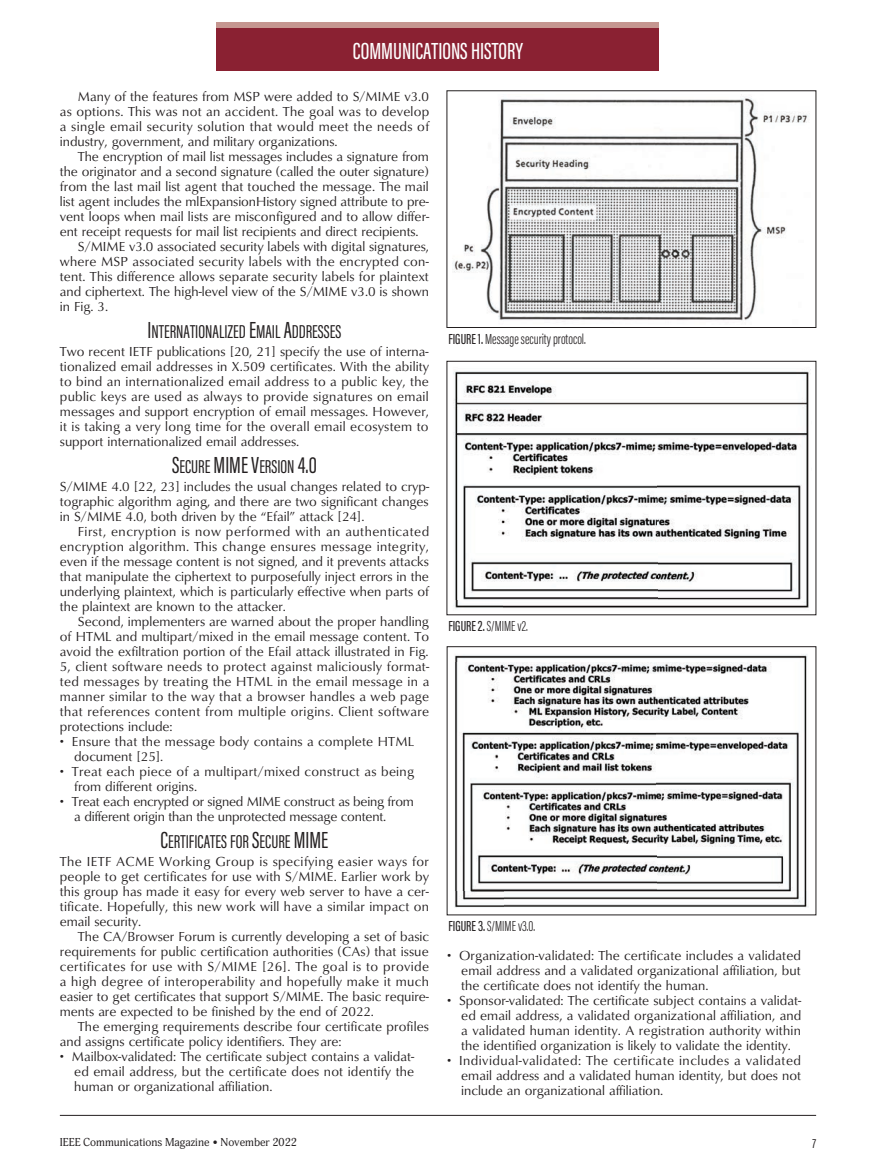
<style>
.page{position:relative;width:876px;height:1173px;background:#fff}
.page>*{position:absolute;margin:0;border:0;box-sizing:border-box;transform-origin:0 0}
.t1{font:500 24px "Acumin Pro Extra Cond";color:#fff}
.t2{font:19.2px "Acumin Pro Extra Cond Regular SC800";color:#231f20}
.t3{font:300 15px "Acumin Pro Extra Cond";color:#231f20}
.t4{font:13.5px/15px "Classico URW";color:#231f20;text-align:justify}
.t5{font:13.5px/15px "Classico URW";letter-spacing:.02em;color:#231f20}
.t6{font:13.5px "Acumin Pro Extra Cond Regular SC800";color:#231f20}
.t7{font:11.25px "Adonis";color:#231f20}
.s1{font-size:24px}
.s2{font-weight:500}
</style>
<div class="page">
<hr style="left:60px;top:1115px;width:756px;height:1px;background:#231f20">
<div style="left:216px;top:22px;width:443px;height:23px;background:#c59690"></div>
<div style="left:216px;top:28px;width:443px;height:43px;background:#8a2132"></div>
<img style="left:452px;top:94px;width:357px;height:227px">
<div style="left:447px;top:91px;width:369px;height:237px;border:1px solid #231f20"></div>
<img style="left:504px;top:416px;width:305px;height:183px">
<img style="left:453px;top:369px;width:358px;height:47px">
<img style="left:453px;top:415px;width:51px;height:194px">
<img style="left:503px;top:599px;width:306px;height:10px">
<img style="left:504px;top:704px;width:303px;height:186px">
<img style="left:454px;top:654px;width:354px;height:50px">
<img style="left:454px;top:704px;width:50px;height:204px">
<img style="left:504px;top:890px;width:304px;height:18px">
<h1 class="t1" style="left:353px;top:36px;width:172px">COMMUNICATIONS HISTORY</h1>
<p class="t4" style="left:60px;top:88px;width:371px;text-indent:18px">Many of the features from MSP were added to S/MIME v3.0 as options. This was not an accident. The goal was to develop a single email security solution that would meet the needs of industry, government, and military organizations.</p>
<p class="t4" style="left:78px;top:148px;width:353px">The encryption of mail list messages includes a signature from</p>
<p class="t4" style="left:60px;top:163px;width:371px">the originator and a second signature (called the outer signature)</p>
<p class="t4" style="left:60px;top:178px;width:370px">from the last mail list agent that touched the message. The mail</p>
<p class="t4" style="left:60px;top:193px;width:370px">list agent includes the mlExpansionHistory signed attribute to pre-</p>
<p class="t4" style="left:60px;top:208px;width:371px">vent loops when mail lists are misconfigured and to allow differ-</p>
<p class="t4" style="left:60px;top:223px;width:360px">ent receipt requests for mail list recipients and direct recipients.</p>
<p class="t4" style="left:78px;top:238px;width:353px">S/MIME v3.0 associated security labels with digital signatures,</p>
<p class="t5" style="left:60px;top:253px;width:370px">where MSP associated security labels with the encrypted con-</p>
<p class="t4" style="left:60px;top:268px;width:370px">tent. This difference allows separate security labels for plaintext</p>
<p class="t4" style="left:60px;top:283px;width:370px">and ciphertext. The high-level view of the S/MIME v3.0 is shown</p>
<p class="t4" style="left:60px;top:298px;width:50px">in Fig. 3.</p>
<h2 class="t2" style="left:148px;top:320px;width:195px"><span class="s1">I</span>NTERNATIONALIZED <span class="s1">E</span>MAIL <span class="s1">A</span>DDRESSES</h2>
<p class="t4" style="left:60px;top:343px;width:371px">Two recent IETF publications [20, 21] specify the use of interna&shy;tionalized email addresses in X.509 certificates. With the ability to bind an internationalized email address to a public key, the public keys are used as always to provide signatures on email messages and support encryption of email messages. However, it is taking a very long time for the overall email ecosystem to support internationalized email addresses.</p>
<h2 class="t2" style="left:172px;top:455px;width:146px"><span class="s1">S</span>ECURE <span class="s1">MIME V</span>ERSION <span class="s1">4.0</span></h2>
<p class="t4" style="left:60px;top:478px;width:371px">S/MIME 4.0 [22, 23] includes the usual changes related to cryp&shy;tographic algorithm aging, and there are two significant changes in S/MIME 4.0, both driven by the “Efail” attack [24].</p>
<p class="t4" style="left:60px;top:523px;width:371px;text-indent:18px">First, encryption is now performed with an authenticated encryption algorithm. This change ensures message integrity, even if the message content is not signed, and it prevents attacks that manipulate the ciphertext to purposefully inject errors in the underlying plaintext, which is particularly effective when parts of the plaintext are known to the attacker.</p>
<p class="t4" style="left:60px;top:613px;width:371px;text-indent:18px">Second, implementers are warned about the proper handling of HTML and multipart/mixed in the email message content. To avoid the exfiltration portion of the Efail attack illustrated in Fig.<br>5, client software needs to protect against maliciously format&shy;ted messages by treating the HTML in the email message in a manner similar to the way that a browser handles a web page that references content from multiple origins. Client software protections include:</p>
<p class="t4" style="left:74px;top:733px;width:341px;text-indent:-14px">• Ensure that the message body contains a complete HTML document [25].</p>
<p class="t5" style="left:74px;top:763px;width:341px;text-indent:-14px">• Treat each piece of a multipart/mixed construct as being from different origins.</p>
<p class="t4" style="left:74px;top:793px;width:341px;text-indent:-14px">• Treat each encrypted or signed MIME construct as being from a different origin than the unprotected message content.</p>
<h2 class="t2" style="left:161px;top:830px;width:169px"><span class="s1">C</span>ERTIFICATES FOR <span class="s1">S</span>ECURE <span class="s1">MIME</span></h2>
<p class="t4" style="left:60px;top:853px;width:371px">The IETF ACME Working Group is specifying easier ways for people to get certificates for use with S/MIME. Earlier work by this group has made it easy for every web server to have a cer&shy;tificate. Hopefully, this new work will have a similar impact on email security.</p>
<p class="t4" style="left:60px;top:928px;width:371px;text-indent:18px">The CA/Browser Forum is currently developing a set of basic requirements for public certification authorities (CAs) that issue certificates for use with S/MIME [26]. The goal is to provide a high degree of interoperability and hopefully make it much easier to get certificates that support S/MIME. The basic require&shy;ments are expected to be finished by the end of 2022.</p>
<p class="t4" style="left:60px;top:1018px;width:370px;text-indent:18px">The emerging requirements describe four certificate profiles and assigns certificate policy identifiers. They are:</p>
<p class="t4" style="left:74px;top:1048px;width:342px;text-indent:-14px">• Mailbox-validated: The certificate subject contains a validat&shy;ed email address, but the certificate does not identify the human or organizational affiliation.</p>
<p class="t3" style="left:448px;top:330px;width:139px"><span class="s2">FIGURE 1.</span> Message security protocol.</p>
<p class="t3" style="left:448px;top:617px;width:81px"><span class="s2">FIGURE 2.</span> S/MIME v2.</p>
<p class="t3" style="left:448px;top:917px;width:88px"><span class="s2">FIGURE 3.</span> S/MIME v3.0.</p>
<p class="t4" style="left:461px;top:947px;width:341px;text-indent:-14px">• Organization-validated: The certificate includes a validated email address and a validated organizational affiliation, but the certificate does not identify the human.</p>
<p class="t4" style="left:461px;top:992px;width:341px;text-indent:-14px">• Sponsor-validated: The certificate subject contains a validat&shy;ed email address, a validated organizational affiliation, and a validated human identity. A registration authority within the identified organization is likely to validate the identity.</p>
<p class="t4" style="left:461px;top:1052px;width:341px;text-indent:-14px">• Individual-validated: The certificate includes a validated email address and a validated human identity, but does not include an organizational affiliation.</p>
<p class="t7" style="left:60px;top:1135px;width:239px">IEEE Communications Magazine • November 2022</p>
<p class="t6" style="left:812px;top:1135px;width:5px">7</p>
</div>
